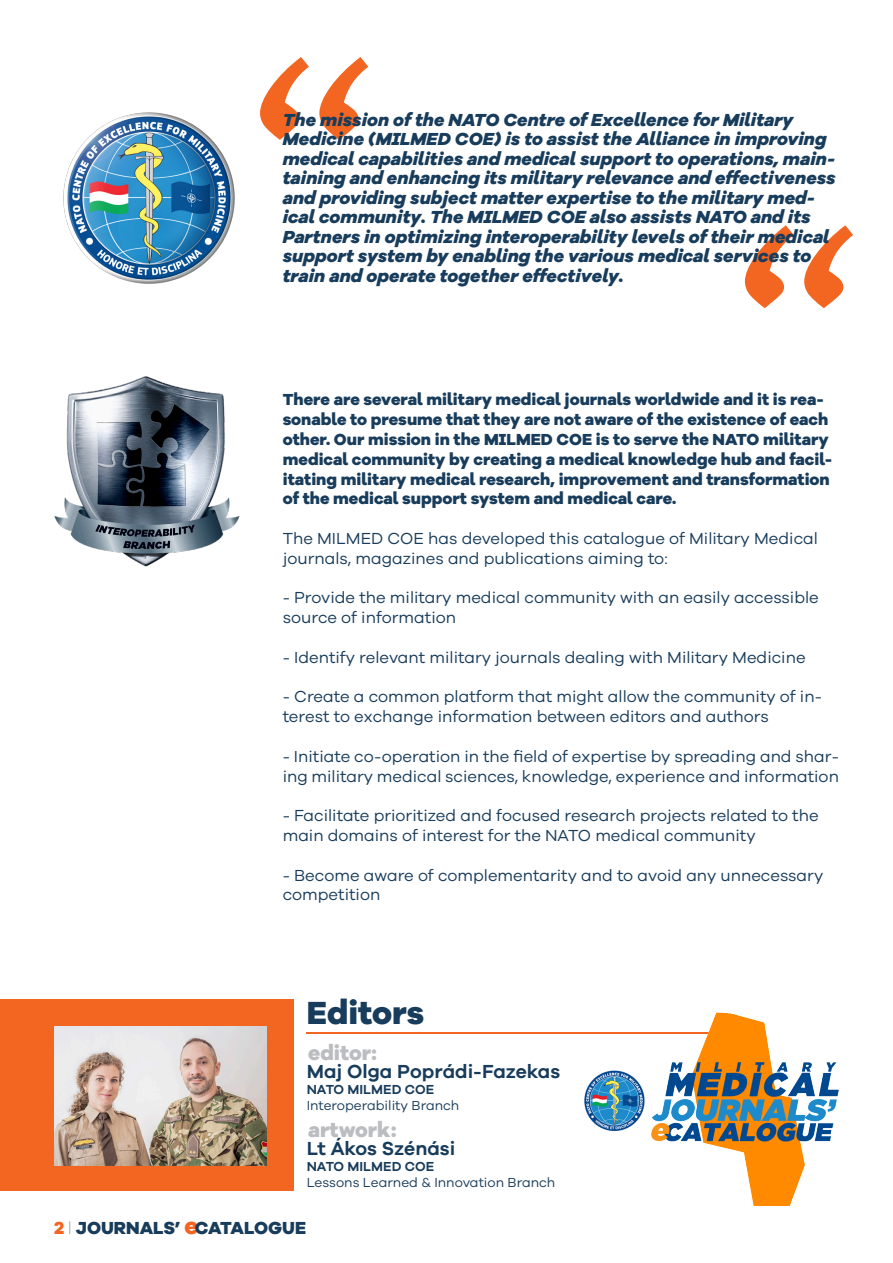
<style>
.page{position:relative;width:893px;height:1263px;background:#fff}
.page>*{position:absolute;margin:0;border:0;box-sizing:border-box;transform-origin:0 0}
.t1{font:301.5px "Iowan Old Style";color:#f36621}
.t2{font:800 33px "Galano Grotesque Alt";color:#183c5b}
.t3{font:800 21px "Galano Grotesque Alt";color:#bcbdc0}
.t4{font:600 19.5px "Galano Grotesque";color:#183c5b}
.t5{font:italic 800 18px/19.5px "Galano Grotesque Alt";color:#183c5b}
.t6{font:800 18px "Galano Grotesque Alt";color:#183c5b}
.t7{font:16.5px/19.8px "Galano Grotesque";color:#183c5b}
.t8{font:800 16.5px/19.8px "Galano Grotesque Alt";color:#183c5b}
.t9{font:13.5px "Galano Grotesque";color:#183c5b}
.t10{font:600 13.5px "Galano Grotesque";color:#183c5b}
.s1{color:#f36621}
.s2{font-family:"Avenir Next Condensed";font-weight:200}
.s3{font-size:24px;color:#f36621}
</style>
<div class="page">
<img style="left:54px;top:376px;width:186px;height:191px">
<img style="left:63px;top:112px;width:172px;height:172px">
<div style="left:0;top:999px;width:294px;height:192px;background:#f36621"></div>
<hr style="left:307px;top:1032px;width:457px;height:2px;background:#f36621">
<img style="left:584px;top:1012px;width:255px;height:193px">
<img style="left:54px;top:1026px;width:212px;height:139px">
<p class="t1" style="left:243px;top:-98px;width:144px">“</p>
<p class="t5" style="left:283px;top:109px;width:554px">The mission of the NATO Centre of Excellence for Military Medicine (MILMED COE) is to assist the Alliance in improving medical capabilities and medical support to operations, main&shy;taining and enhancing its military relevance and effectiveness and providing subject matter expertise to the military med&shy;ical community. The MILMED COE also assists NATO and its Partners in optimizing interoperability levels of their medical support system by enabling the various medical services to train and operate together effectively.</p>
<p class="t1" style="left:728px;top:70px;width:144px">“</p>
<p class="t8" style="left:283px;top:389px;width:551px">There are several military medical journals worldwide and it is rea&shy;sonable to presume that they are not aware of the existence of each other. Our mission in the MILMED COE is to serve the NATO military medical community by creating a medical knowledge hub and facil&shy;itating military medical research, improvement and transformation of the medical support system and medical care.</p>
<p class="t7" style="left:283px;top:528px;width:537px">The MILMED COE has developed this catalogue of Military Medical journals, magazines and publications aiming to:</p>
<p class="t7" style="left:283px;top:587px;width:538px">- Provide the military medical community with an easily accessible source of information</p>
<p class="t7" style="left:283px;top:647px;width:524px">- Identify relevant military journals dealing with Military Medicine</p>
<p class="t7" style="left:283px;top:686px;width:541px">- Create a common platform that might allow the community of in&shy;terest to exchange information between editors and authors</p>
<p class="t7" style="left:283px;top:746px;width:558px">- Initiate co-operation in the field of expertise by spreading and shar&shy;ing military medical sciences, knowledge, experience and information</p>
<p class="t7" style="left:283px;top:805px;width:537px">- Facilitate prioritized and focused research projects related to the main domains of interest for the NATO medical community</p>
<p class="t7" style="left:283px;top:865px;width:542px">- Become aware of complementarity and to avoid any unnecessary competition</p>
<p class="t2" style="left:307px;top:992px;width:119px">Editors</p>
<p class="t4" style="left:307px;top:1059px;width:255px">Maj Olga Poprádi-Fazekas</p>
<p class="t10" style="left:307px;top:1081px;width:129px">NATO MILMED COE</p>
<p class="t9" style="left:307px;top:1097px;width:154px">Interoperability Branch</p>
<p class="t4" style="left:307px;top:1136px;width:150px">Lt Ákos Szénási</p>
<p class="t10" style="left:307px;top:1158px;width:129px">NATO MILMED COE</p>
<p class="t9" style="left:307px;top:1175px;width:250px">Lessons Learned &amp; Innovation Branch</p>
<p class="t3" style="left:308px;top:1039px;width:70px">editor:</p>
<p class="t3" style="left:308px;top:1116px;width:90px">artwork:</p>
<p class="t6" style="left:54px;top:1216px;width:254px"><span class="s1">2</span> <span class="s2">I</span> JOURNALS’ <span class="s3">e</span>CATALOGUE</p>
</div>
